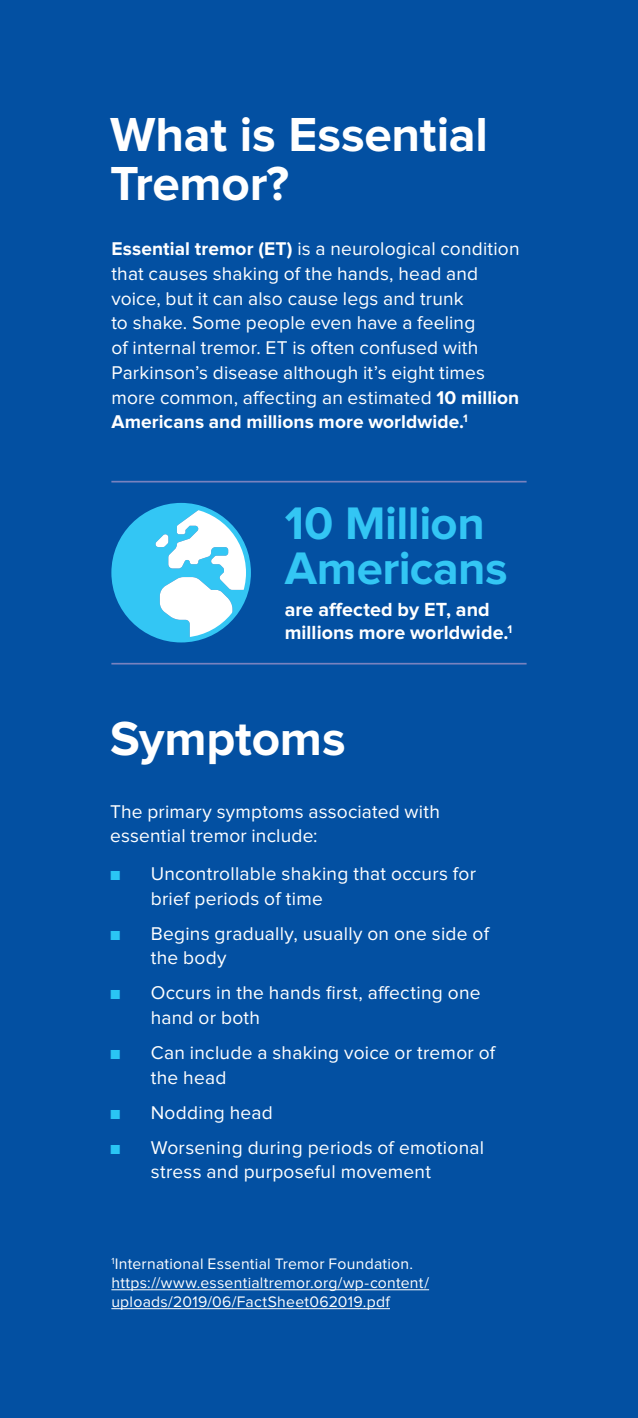
<style>
.page{position:relative;width:638px;height:1418px;background:#0350a2}
.page>*{position:absolute;margin:0;border:0;box-sizing:border-box;transform-origin:0 0}
.t1{font:700 49.5px/49.5px "Proxima Nova";letter-spacing:-.005em;color:#fff}
.t2{font:700 47.25px/45px "Proxima Nova";letter-spacing:-.01em;color:#33c6f4}
.t3{font:700 19.8px/23.6px "Proxima Nova";letter-spacing:.005em;color:#fff}
.t4{font:19.12px/24.8px "Proxima Nova";letter-spacing:.01em;color:#fff}
.t5{font:15.75px/18.9px "Proxima Nova";letter-spacing:.015em;color:#fff}
.s1{font-weight:700}
.s2{font-size:15.75px;color:#2ac5f4}
</style>
<div class="page">
<hr style="left:111px;top:1289px;width:318px;height:1px;background:#fff">
<hr style="left:111px;top:1308px;width:279px;height:1px;background:#fff">
<svg style="left:111px;top:503px;width:140px;height:139px"></svg>
<hr style="left:111px;top:481px;width:415px;height:1px;background:#7882bf">
<hr style="left:111px;top:663px;width:415px;height:1px;background:#7882bf">
<p class="t1" style="left:110px;top:111px;width:379px">What is Essential<br>Tremor?</p>
<p class="t4" style="left:111px;top:237px;width:410px"><span class="s1">Essential tremor (ET)</span> is a neurological condition that causes shaking of the hands, head and voice, but it can also cause legs and trunk<br>to shake. Some people even have a feeling<br>of internal tremor. ET is often confused with Parkinson’s disease although it’s eight times more common, affecting an estimated <span class="s1">10 million Americans and millions more worldwide.</span><sup>1</sup></p>
<p class="t2" style="left:285px;top:502px;width:225px">10 Million<br>Americans</p>
<p class="t3" style="left:285px;top:598px;width:229px">are affected by ET, and millions more worldwide.<sup>1</sup></p>
<p class="t1" style="left:110px;top:715px;width:237px">Symptoms</p>
<p class="t4" style="left:110px;top:799px;width:331px">The primary symptoms associated with essential tremor include:</p>
<p class="t4" style="left:151px;top:861px;width:327px;text-indent:-40px"><span class="s2">■</span> Uncontrollable shaking that occurs for brief periods of time</p>
<p class="t4" style="left:151px;top:921px;width:340px;text-indent:-40px"><span class="s2">■</span> Begins gradually, usually on one side of the body</p>
<p class="t4" style="left:151px;top:981px;width:331px;text-indent:-40px"><span class="s2">■</span> Occurs in the hands first, affecting one hand or both</p>
<p class="t4" style="left:151px;top:1040px;width:346px;text-indent:-40px"><span class="s2">■</span> Can include a shaking voice or tremor of the head</p>
<p class="t4" style="left:110px;top:1100px;width:164px"><span class="s2">■</span> Nodding head</p>
<p class="t4" style="left:151px;top:1135px;width:335px;text-indent:-40px"><span class="s2">■</span> Worsening during periods of emotional stress and purposeful movement</p>
<p class="t5" style="left:111px;top:1254px;width:319px"><sup>1</sup>International Essential Tremor Foundation. https://www.essentialtremor.org/wp-content/ uploads/2019/06/FactSheet062019.pdf</p>
</div>
